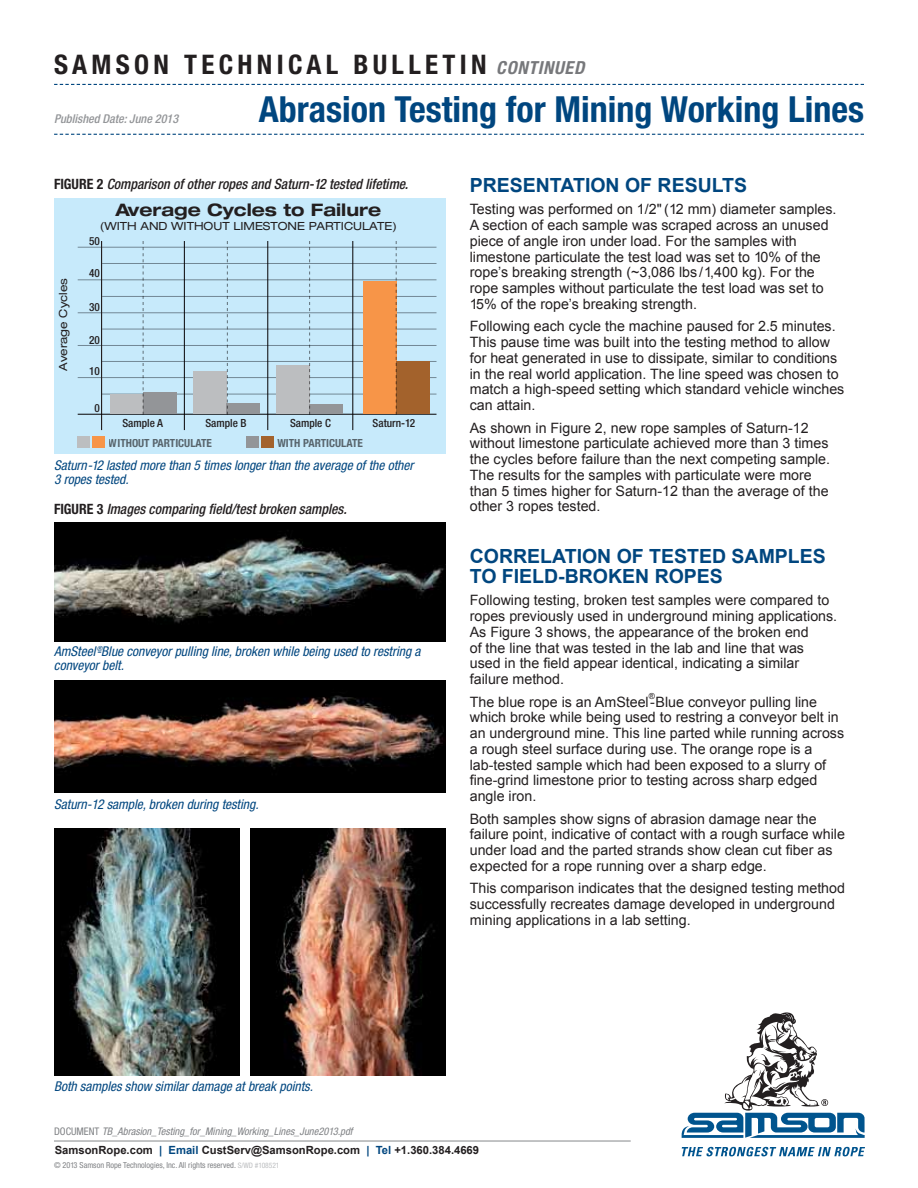
<style>
.page{position:relative;width:918px;height:1188px;background:#fff}
.page>*{position:absolute;margin:0;border:0;box-sizing:border-box;transform-origin:0 0}
.t1{font:700 condensed 36px "Helvetica Neue";color:#00467f}
.t2{font:700 condensed 27px "Helvetica Neue";letter-spacing:.16em;color:#231f20}
.t3{font:700 19.5px/19.5px "Arial";color:#00467f}
.t4{font:700 expanded 17.25px "Helvetica Neue";color:#231f20}
.t5{font:14.25px/15.8px "Arial";color:#231f20}
.t6{font:italic 500 condensed 14.25px "Helvetica Neue";color:#231f20}
.t7{font:italic condensed 13.5px/14.2px "Helvetica Neue";color:#00467f}
.t8{font:italic 500 condensed 12.15px "Helvetica Neue";color:#939598}
.t9{font:700 11.25px "Arial";color:#231f20}
.t10{font:expanded 11.25px "Helvetica Neue";color:#231f20}
.t11{font:500 condensed 11.25px "Helvetica Neue";color:#231f20}
.t12{font:700 condensed 11.25px "Helvetica Neue";color:#231f20}
.t13{font:italic condensed 10.5px "Helvetica Neue";color:#808285}
.t14{font:condensed 8.25px "Helvetica Neue";color:#808285}
.t15{font:8.25px "Arial";color:#231f20}
.s1{font-style:italic;font-size:18px;color:#77787b}
.s2{font-weight:700;font-style:normal}
.s3{font-style:normal}
.s4{color:#00467f}
.s5{font-style:italic;color:#00467f}
.s6{font-size:7.5px;color:#bcbec0}
</style>
<div class="page">
<hr style="left:54px;top:1140px;width:577px;height:2px;background:#939598">
<svg style="left:54px;top:84px;width:810px;height:1px"></svg>
<svg style="left:54px;top:134px;width:810px;height:1px"></svg>
<svg style="left:682px;top:1147px;width:183px;height:9px"></svg>
<svg style="left:682px;top:1012px;width:183px;height:126px"></svg>
<img style="left:54px;top:523px;width:391px;height:119px">
<img style="left:54px;top:828px;width:186px;height:248px">
<img style="left:54px;top:680px;width:392px;height:113px">
<img style="left:251px;top:828px;width:195px;height:247px">
<div style="left:54px;top:198px;width:392px;height:256px;background:#c7eafb"></div>
<hr style="left:78px;top:312px;width:358px;height:1px;background:#939598">
<hr style="left:78px;top:280px;width:358px;height:1px;background:#939598">
<hr style="left:78px;top:247px;width:358px;height:1px;background:#939598">
<hr style="left:102px;top:329px;width:334px;height:1px;background:#939598">
<hr style="left:102px;top:296px;width:334px;height:1px;background:#939598">
<hr style="left:102px;top:263px;width:334px;height:1px;background:#939598">
<hr style="left:78px;top:345px;width:358px;height:1px;background:#939598">
<hr style="left:101px;top:361px;width:335px;height:1px;background:#939598">
<hr style="left:78px;top:377px;width:358px;height:1px;background:#939598">
<hr style="left:101px;top:394px;width:335px;height:1px;background:#939598">
<hr style="left:101px;top:241px;width:1px;height:189px;background:#231f20">
<hr style="left:267px;top:241px;width:1px;height:189px;background:#231f20">
<hr style="left:184px;top:241px;width:1px;height:189px;background:#231f20">
<hr style="left:352px;top:241px;width:1px;height:189px;background:#231f20">
<hr style="left:78px;top:414px;width:358px;height:1px;background:#231f20">
<div style="left:277px;top:365px;width:33px;height:49px;background:#bcbec0"></div>
<div style="left:194px;top:371px;width:33px;height:43px;background:#bcbec0"></div>
<div style="left:110px;top:394px;width:33px;height:20px;background:#bcbec0"></div>
<div style="left:78px;top:437px;width:12px;height:11px;background:#bcbec0"></div>
<div style="left:93px;top:437px;width:12px;height:11px;background:#f79548"></div>
<div style="left:246px;top:436px;width:12px;height:12px;background:#939598"></div>
<div style="left:261px;top:436px;width:13px;height:12px;background:#a3622c"></div>
<div style="left:363px;top:281px;width:33px;height:133px;background:#f79548"></div>
<div style="left:310px;top:404px;width:33px;height:10px;background:#939598"></div>
<div style="left:227px;top:403px;width:33px;height:11px;background:#939598"></div>
<div style="left:143px;top:393px;width:33px;height:21px;background:#939598"></div>
<div style="left:396px;top:361px;width:33px;height:53px;background:#a3622c"></div>
<svg style="left:143px;top:241px;width:1px;height:174px"></svg>
<svg style="left:227px;top:241px;width:1px;height:174px"></svg>
<svg style="left:309px;top:241px;width:1px;height:174px"></svg>
<svg style="left:396px;top:241px;width:1px;height:174px"></svg>
<h2 class="t2" style="left:54px;top:48px;width:39px">SAMS</h2>
<h2 class="t2" style="left:134px;top:48px;width:452px">ON TECHNICAL BULL ET IN <span class="s1">CONTINUED</span></h2>
<p class="t8" style="left:54px;top:111px;width:126px">Published Date: June 2013</p>
<h1 class="t1" style="left:259px;top:88px;width:607px">ABRASION TESTING FOR MINING WORKING LINES</h1>
<p class="t6" style="left:54px;top:175px;width:356px"><span class="s2">FIGURE 2</span> Comparison of other ropes and Saturn-12 tested lifetime.</p>
<p class="t4" style="left:116px;top:199px;width:267px">Average Cycles to Failure</p>
<p class="t10" style="left:100px;top:219px;width:81px">(WITH AND WITH</p>
<p class="t10" style="left:204px;top:219px;width:195px">OUT LIMESTON E PARTICU LATE)</p>
<p class="t10" style="left:56px;top:371px;width:94px;rotate:-90deg">AVERAGE CYCLES</p>
<p class="t11" style="left:89px;top:235px;width:12px">50</p>
<p class="t11" style="left:89px;top:267px;width:12px">40</p>
<p class="t11" style="left:89px;top:301px;width:12px">30</p>
<p class="t11" style="left:89px;top:333px;width:12px">20</p>
<p class="t11" style="left:89px;top:365px;width:12px">10</p>
<p class="t11" style="left:95px;top:401px;width:7px">0</p>
<p class="t11" style="left:122px;top:416px;width:42px">Sample A</p>
<p class="t11" style="left:205px;top:416px;width:43px">Sample B</p>
<p class="t11" style="left:290px;top:416px;width:43px">Sample C</p>
<p class="t11" style="left:373px;top:416px;width:44px">Saturn-12</p>
<p class="t12" style="left:109px;top:437px;width:105px">WITHOUT PARTICULATE</p>
<p class="t12" style="left:277px;top:437px;width:87px">WITH PARTICULATE</p>
<p class="t7" style="left:54px;top:458px;width:361px">Saturn-12 lasted more than 5 times longer than the average of the other<br>3 ropes tested.</p>
<p class="t6" style="left:54px;top:500px;width:294px"><span class="s2">FIGURE 3</span> Images comparing field/test broken samples.</p>
<p class="t7" style="left:54px;top:644px;width:368px">AmSteel <sup>®</sup>-Blue conveyor pulling line, broken while being used to restring a conveyor belt.</p>
<p class="t7" style="left:54px;top:797px;width:206px">Saturn-12 sample, broken during testing.</p>
<h3 class="t3" style="left:470px;top:176px;width:279px">PRESENTATION OF RESULTS</h3>
<p class="t5" style="left:470px;top:202px;width:368px">Testing was performed on 1/2" (12 mm) diameter samples.<br>A section of each sample was scraped across an unused piece of angle iron under load. For the samples with limestone particulate the test load was set to 10% of the rope’s breaking strength (~3,086 lbs /1,400 kg). For the rope samples without particulate the test load was set to 15% of the rope’s breaking strength.</p>
<p class="t5" style="left:470px;top:319px;width:376px">Following each cycle the machine paused for 2.5 minutes.<br>This pause time was built into the testing method to allow for heat generated in use to dissipate, similar to conditions in the real world application. The line speed was chosen to match a high-speed setting which standard vehicle winches can attain.</p>
<p class="t5" style="left:470px;top:420px;width:362px">As shown in Figure 2, new rope samples of Saturn-12 without limestone particulate achieved more than 3 times the cycles before failure than the next competing sample.<br>The results for the samples with particulate were more than 5 times higher for Saturn-12 than the average of the other 3 ropes tested.</p>
<h3 class="t3" style="left:470px;top:547px;width:358px">CORRELATION OF TESTED SAM PLES<br>TO FIELD-BROKEN ROPES</h3>
<p class="t5" style="left:470px;top:593px;width:369px">Following testing, broken test samples were compared to ropes previously used in underground mining applications.<br>As Figure 3 shows, the appearance of the broken end<br>of the line that was tested in the lab and line that was used in the field appear identical, indicating a similar failure method.</p>
<p class="t5" style="left:470px;top:694px;width:349px">The blue rope is an AmSteel-Blue conveyor pulling line</p>
<p class="t15" style="left:649px;top:691px;width:8px">®</p>
<p class="t5" style="left:470px;top:710px;width:376px">which broke while being used to restring a conveyor belt in an underground mine. This line parted while running across a rough steel surface during use. The orange rope is a lab-tested sample which had been exposed to a slurry of fine-grind limestone prior to testing across sharp edged angle iron.</p>
<p class="t5" style="left:470px;top:811px;width:377px">Both samples show signs of abrasion damage near the failure point, indicative of contact with a rough surface while under load and the parted strands show clean cut fiber as expected for a rope running over a sharp edge.</p>
<p class="t5" style="left:470px;top:881px;width:377px">This comparison indicates that the designed testing method successfully recreates damage developed in underground mining applications in a lab setting.</p>
<p class="t7" style="left:54px;top:1079px;width:260px">Both samples show similar damage at break points.</p>
<p class="t13" style="left:54px;top:1125px;width:300px"><span class="s3">DOCUMENT</span> TB_Abrasion_Testing_for_Mining_Working_Lines_June2013.pdf</p>
<p class="t9" style="left:55px;top:1143px;width:426px">SAMSONROPE.COM <span class="s4">| EMAIL</span> CUSTSERV@SAMSONROPE.COM <span class="s5">|</span> <span class="s4">TEL</span> +1.360.384.4669</p>
<p class="t14" style="left:54px;top:1160px;width:227px">© 2013 Samson Rope Technologies, Inc. All rights reserved. <span class="s6">S/WD #108521</span></p>
</div>
